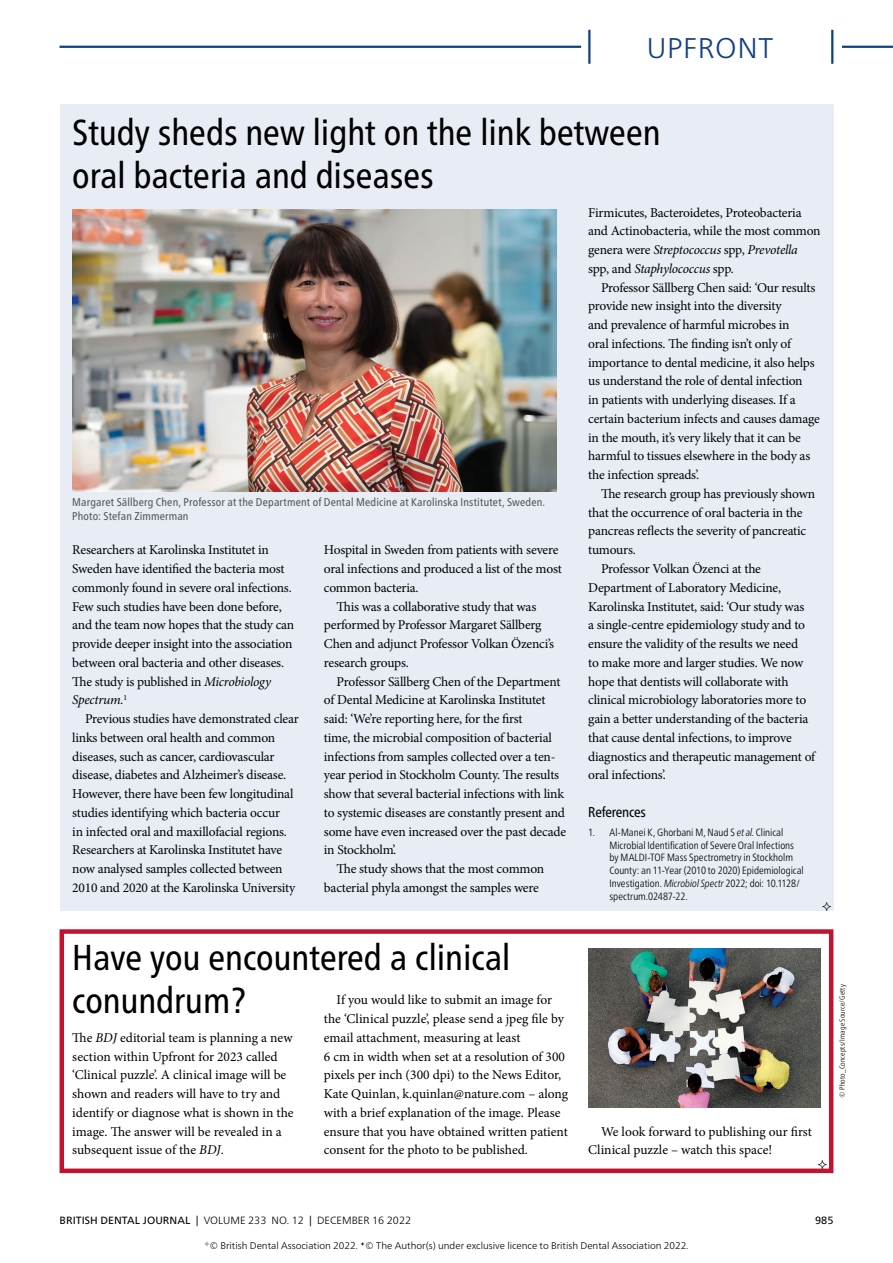
<style>
.page{position:relative;width:893px;height:1263px;background:#fff}
.page>*{position:absolute;margin:0;border:0;box-sizing:border-box;transform-origin:0 0}
.Title_3_Cnd_24pt{font:condensed 36px/43.2px "Frutiger Neue LT Pro";color:#000}
.t1{font:300 28.5px "Frutiger Neue LT Pro";letter-spacing:.025em;color:#123f84}
.Bibliography_Heading{font:condensed 14.25px "Frutiger Neue LT Pro";letter-spacing:-.015em;color:#000}
.Para_9pt_ragged{font:13.5px/18.8px "Minion Pro";letter-spacing:-.015em;color:#000}
.Para_9pt_ragged_1st{font:13.5px/18.8px "Minion Pro";letter-spacing:-.01em;color:#000}
.Image_Caption_grey{font:condensed 11.25px/13.5px "Frutiger Neue LT Pro";letter-spacing:.015em;color:#565655}
.t2{font:300 condensed 10.5px/12.8px "Frutiger Neue LT Pro";color:#000}
.t3{font:300 10.5px "Frutiger Neue LT Pro";letter-spacing:.005em;color:#000}
.t4{font:10.5px "Frutiger Neue LT Pro";color:#000}
.t5{font:300 9.75px "Frutiger Neue LT Pro";color:#000}
.Image_Caption_copyri{font:300 condensed 7.5px "Frutiger Neue LT Pro";letter-spacing:.01em;color:#000}
.s1{font-family:"Frutiger Neue LT Pro Cn Rg 2";font-stretch:normal}
.s2{font-style:italic}
.s3{font-family:"Frutiger Neue LT Pro Cn Lt 2";font-weight:400;font-stretch:normal}
.s4{font-weight:400}
</style>
<div class="page">
<div style="left:60px;top:104px;width:773px;height:806px;background:#e8edf5"></div>
<div style="left:60px;top:929px;width:773px;height:244px;border:4px solid #c31130"></div>
<img style="left:72px;top:209px;width:484px;height:282px">
<img style="left:588px;top:948px;width:233px;height:160px">
<hr style="left:60px;top:46px;width:521px;height:2px;background:#123f84">
<hr style="left:842px;top:46px;width:51px;height:2px;background:#123f84">
<hr style="left:588px;top:30px;width:2px;height:34px;background:#123f84">
<hr style="left:831px;top:30px;width:2px;height:34px;background:#123f84">
<h2 class="t1" style="left:647px;top:31px;width:128px">UPFRONT</h2>
<p class="Title_3_Cnd_24pt" style="left:72px;top:110px;width:590px">Study sheds new light on the link between <span class="s1">oral bacteria and diseases</span></p>
<p class="Image_Caption_grey" style="left:72px;top:496px;width:474px">Margaret Sällberg Chen, Professor at the Department of Dental Medicine at Karolinska Institutet, Sweden.<br>Photo: Stefan Zimmerman</p>
<p class="Para_9pt_ragged_1st" style="left:72px;top:541px;width:223px">Researchers at Karolinska Institutet in Sweden have identified the bacteria most commonly found in severe oral infections.<br>Few such studies have been done before, and the team now hopes that the study can provide deeper insight into the association between oral bacteria and other diseases.<br>The study is published in <span class="s2">Microbiology Spectrum.</span><sup>1</sup></p>
<p class="Para_9pt_ragged" style="left:72px;top:709px;width:228px;text-indent:13px">Previous studies have demonstrated clear links between oral health and common diseases, such as cancer, cardiovascular disease, diabetes and Alzheimer’s disease.<br>However, there have been few longitudinal studies identifying which bacteria occur<br>in infected oral and maxillofacial regions.<br>Researchers at Karolinska Institutet have now analysed samples collected between 2010 and 2020 at the Karolinska University</p>
<p class="Para_9pt_ragged" style="left:324px;top:541px;width:240px">Hospital in Sweden from patients with severe oral infections and produced a list of the most common bacteria.</p>
<p class="Para_9pt_ragged" style="left:324px;top:597px;width:232px;text-indent:13px">This was a collaborative study that was performed by Professor Margaret Sällberg Chen and adjunct Professor Volkan Özenci’s research groups.</p>
<p class="Para_9pt_ragged" style="left:324px;top:672px;width:244px;text-indent:13px">Professor Sällberg Chen of the Department of Dental Medicine at Karolinska Institutet said: ‘We’re reporting here, for the first<br>time, the microbial composition of bacterial infections from samples collected over a ten&shy;year period in Stockholm County. The results show that several bacterial infections with link to systemic diseases are constantly present and some have even increased over the past decade in Stockholm’.</p>
<p class="Para_9pt_ragged" style="left:324px;top:859px;width:222px;text-indent:13px">The study shows that the most common bacterial phyla amongst the samples were</p>
<p class="Title_3_Cnd_24pt" style="left:72px;top:935px;width:439px">Have you encountered a clinical</p>
<p class="Title_3_Cnd_24pt" style="left:72px;top:979px;width:175px">conundrum?</p>
<p class="Para_9pt_ragged_1st" style="left:72px;top:1028px;width:223px">The <span class="s2">BDJ</span> editorial team is planning a new section within Upfront for 2023 called ‘Clinical puzzle’. A clinical image will be shown and readers will have to try and identify or diagnose what is shown in the image. The answer will be revealed in a subsequent issue of the <span class="s2">BDJ</span>.</p>
<p class="Para_9pt_ragged" style="left:324px;top:991px;width:246px;text-indent:13px">If you would like to submit an image for the ‘Clinical puzzle’, please send a jpeg file by email attachment, measuring at least<br>6 cm in width when set at a resolution of 300 pixels per inch (300 dpi) to the News Editor, Kate Quinlan, k.quinlan@nature.com – along with a brief explanation of the image. Please ensure that you have obtained written patient consent for the photo to be published.</p>
<p class="Para_9pt_ragged" style="left:588px;top:203px;width:234px">Firmicutes, Bacteroidetes, Proteobacteria and Actinobacteria, while the most common genera were <span class="s2">Streptococcus</span> spp, <span class="s2">Prevotella </span>spp, and <span class="s2">Staphylococcus</span> spp.</p>
<p class="Para_9pt_ragged" style="left:588px;top:278px;width:233px;text-indent:13px">Professor Sällberg Chen said: ‘Our results provide new insight into the diversity<br>and prevalence of harmful microbes in<br>oral infections. The finding isn’t only of importance to dental medicine, it also helps us understand the role of dental infection<br>in patients with underlying diseases. If a certain bacterium infects and causes damage in the mouth, it’s very likely that it can be harmful to tissues elsewhere in the body as the infection spreads’.</p>
<p class="Para_9pt_ragged" style="left:588px;top:484px;width:228px;text-indent:13px">The research group has previously shown that the occurrence of oral bacteria in the pancreas reflects the severity of pancreatic tumours.</p>
<p class="Para_9pt_ragged" style="left:588px;top:559px;width:228px;text-indent:13px">Professor Volkan Özenci at the Department of Laboratory Medicine, Karolinska Institutet, said: ‘Our study was<br>a single-centre epidemiology study and to ensure the validity of the results we need<br>to make more and larger studies. We now hope that dentists will collaborate with clinical microbiology laboratories more to gain a better understanding of the bacteria that cause dental infections, to improve diagnostics and therapeutic management of oral infections’.</p>
<p class="Bibliography_Heading" style="left:588px;top:803px;width:59px">References</p>
<p class="t2" style="left:609px;top:826px;width:196px;text-indent:-21px">1. Al-Manei K, Ghorbani M, Naud S <span class="s2">et al.</span> Clinical <span class="s3">Microbial Identification of Severe Oral Infections by MALDI-TOF Mass Spectrometry in Stockholm </span>County: an 11-Year (2010 to 2020) Epidemiological Investigation. <span class="s2">Microbiol Spectr</span> 2022; doi: 10.1128/ spectrum.02487-22.</p>
<p class="Para_9pt_ragged" style="left:588px;top:1122px;width:225px;text-indent:13px">We look forward to publishing our first<br>Clinical puzzle – watch this space!</p>
<p class="Image_Caption_copyri" style="left:838px;top:1098px;width:115px;rotate:-90deg">© Photo_Concepts/Image Source/Getty</p>
<p class="t3" style="left:60px;top:1214px;width:353px"><span class="s4">BRITISH DENTAL JOURNAL |</span> VOLUME 233 NO. 12 <span class="s4">|</span> Decem ber 16 2022</p>
<p class="t4" style="left:815px;top:1214px;width:20px">985</p>
<p class="t5" style="left:209px;top:1240px;width:481px">© British Dental Association 2022. © The Author(s) under exclusive licence to British Dental Association 2022.</p>
</div>
